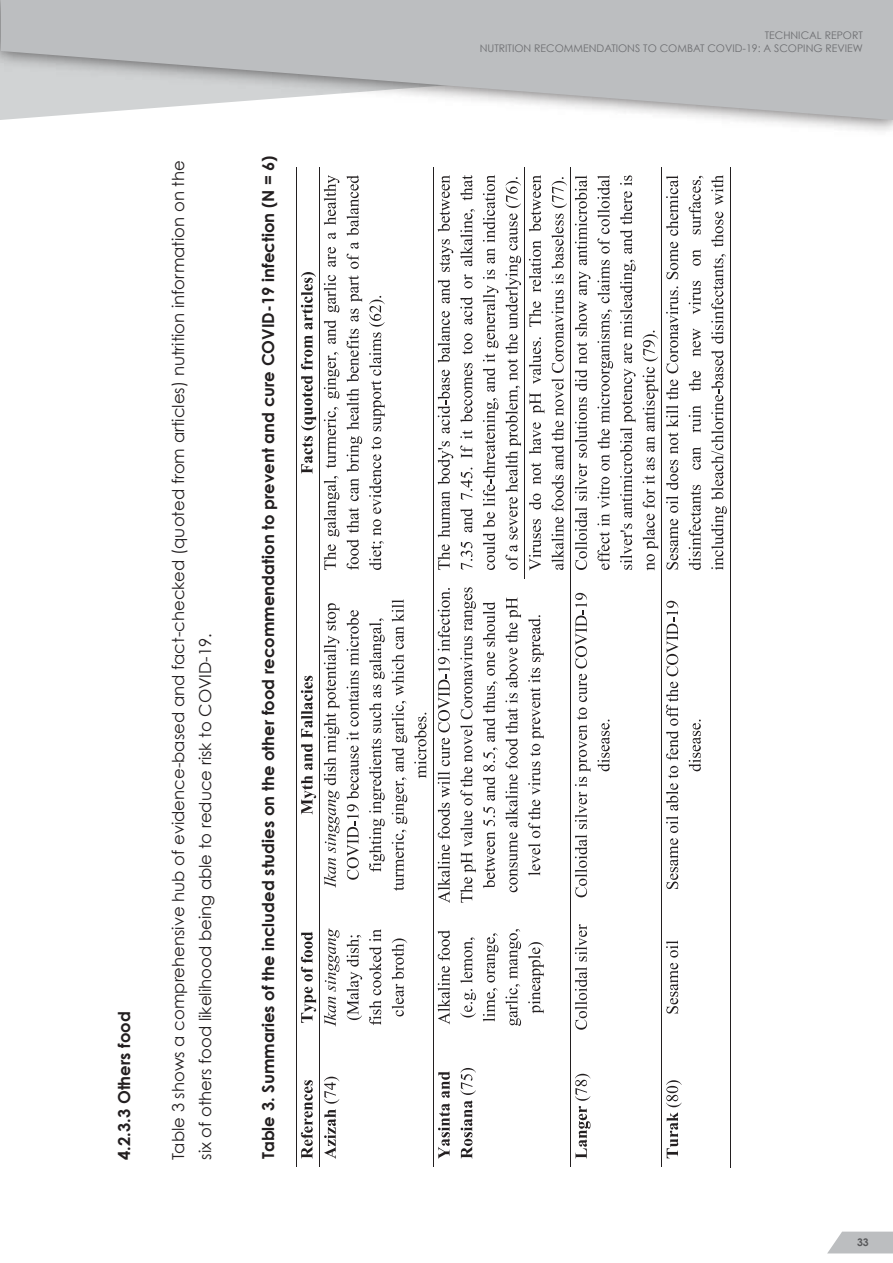
<style>
.page{position:relative;width:893px;height:1263px;background:#fff}
.page>*{position:absolute;margin:0;border:0;box-sizing:border-box;transform-origin:0 0}
.t1{font:16.5px/27px "Century Gothic";color:#231f20}
.t2{font:700 16.5px "Century Gothic";color:#231f20}
.t3{font:10.5px/12.6px "Century Gothic";color:#6d6e71;text-align:right}
.t4{font:700 10.5px "Century Gothic";color:#58595b}
</style>
<div class="page">
<svg style="left:1px;top:0;width:892px;height:120px;background:#c4c6c8"></svg>
<svg style="left:827px;top:1231px;width:66px;height:22px"></svg>
<svg style="left:301px;top:1080px;width:12px;height:79px"></svg>
<svg style="left:301px;top:987px;width:15px;height:36px"></svg>
<svg style="left:301px;top:932px;width:12px;height:49px"></svg>
<svg style="left:301px;top:676px;width:15px;height:138px"></svg>
<svg style="left:301px;top:436px;width:12px;height:38px"></svg>
<svg style="left:301px;top:335px;width:15px;height:95px"></svg>
<svg style="left:301px;top:272px;width:15px;height:57px"></svg>
<hr style="left:296px;top:1043px;width:1px;height:124px;background:#231f20">
<hr style="left:296px;top:912px;width:1px;height:130px;background:#231f20">
<hr style="left:296px;top:578px;width:1px;height:333px;background:#231f20">
<hr style="left:296px;top:167px;width:1px;height:411px;background:#231f20">
<svg style="left:324px;top:1077px;width:15px;height:82px"></svg>
<svg style="left:324px;top:928px;width:15px;height:98px"></svg>
<svg style="left:347px;top:935px;width:15px;height:85px"></svg>
<svg style="left:369px;top:929px;width:12px;height:96px"></svg>
<svg style="left:392px;top:938px;width:15px;height:78px"></svg>
<svg style="left:324px;top:603px;width:15px;height:285px"></svg>
<svg style="left:347px;top:746px;width:12px;height:134px"></svg>
<svg style="left:347px;top:610px;width:12px;height:130px"></svg>
<svg style="left:369px;top:739px;width:16px;height:133px"></svg>
<svg style="left:369px;top:618px;width:16px;height:115px"></svg>
<svg style="left:392px;top:599px;width:15px;height:292px"></svg>
<svg style="left:414px;top:713px;width:12px;height:65px"></svg>
<svg style="left:324px;top:247px;width:15px;height:323px"></svg>
<svg style="left:328px;top:232px;width:8px;height:7px"></svg>
<svg style="left:324px;top:175px;width:15px;height:50px"></svg>
<svg style="left:347px;top:175px;width:15px;height:395px"></svg>
<svg style="left:369px;top:296px;width:16px;height:274px"></svg>
<hr style="left:319px;top:1043px;width:1px;height:124px;background:#231f20">
<hr style="left:319px;top:912px;width:1px;height:130px;background:#231f20">
<hr style="left:319px;top:578px;width:1px;height:333px;background:#231f20">
<hr style="left:319px;top:167px;width:1px;height:411px;background:#231f20">
<svg style="left:438px;top:1071px;width:12px;height:88px"></svg>
<svg style="left:460px;top:1068px;width:16px;height:91px"></svg>
<svg style="left:438px;top:930px;width:12px;height:94px"></svg>
<svg style="left:460px;top:989px;width:16px;height:28px"></svg>
<svg style="left:460px;top:937px;width:15px;height:46px"></svg>
<svg style="left:483px;top:933px;width:15px;height:89px"></svg>
<svg style="left:505px;top:929px;width:16px;height:97px"></svg>
<svg style="left:528px;top:942px;width:16px;height:71px"></svg>
<svg style="left:438px;top:738px;width:12px;height:165px"></svg>
<svg style="left:438px;top:588px;width:12px;height:144px"></svg>
<svg style="left:460px;top:587px;width:16px;height:316px"></svg>
<svg style="left:483px;top:807px;width:12px;height:81px"></svg>
<svg style="left:483px;top:748px;width:15px;height:53px"></svg>
<svg style="left:483px;top:602px;width:15px;height:140px"></svg>
<svg style="left:505px;top:693px;width:13px;height:199px"></svg>
<svg style="left:505px;top:597px;width:16px;height:90px"></svg>
<svg style="left:528px;top:615px;width:16px;height:260px"></svg>
<svg style="left:438px;top:370px;width:15px;height:200px"></svg>
<svg style="left:438px;top:175px;width:15px;height:188px"></svg>
<svg style="left:460px;top:175px;width:15px;height:395px"></svg>
<svg style="left:483px;top:512px;width:12px;height:58px"></svg>
<svg style="left:483px;top:175px;width:15px;height:331px"></svg>
<svg style="left:505px;top:177px;width:16px;height:393px"></svg>
<hr style="left:433px;top:1043px;width:1px;height:124px;background:#231f20">
<hr style="left:433px;top:912px;width:1px;height:130px;background:#231f20">
<hr style="left:433px;top:578px;width:1px;height:333px;background:#231f20">
<hr style="left:433px;top:167px;width:1px;height:411px;background:#231f20">
<svg style="left:529px;top:493px;width:12px;height:77px"></svg>
<svg style="left:529px;top:337px;width:15px;height:147px"></svg>
<svg style="left:529px;top:175px;width:12px;height:152px"></svg>
<svg style="left:551px;top:214px;width:13px;height:356px"></svg>
<svg style="left:551px;top:177px;width:16px;height:31px"></svg>
<hr style="left:524px;top:167px;width:1px;height:411px;background:#231f20">
<svg style="left:575px;top:1074px;width:15px;height:85px"></svg>
<svg style="left:575px;top:924px;width:12px;height:106px"></svg>
<svg style="left:575px;top:674px;width:15px;height:223px"></svg>
<svg style="left:575px;top:593px;width:12px;height:75px"></svg>
<svg style="left:597px;top:719px;width:13px;height:52px"></svg>
<svg style="left:575px;top:175px;width:15px;height:395px"></svg>
<svg style="left:597px;top:175px;width:16px;height:395px"></svg>
<svg style="left:620px;top:369px;width:16px;height:201px"></svg>
<svg style="left:620px;top:260px;width:16px;height:103px"></svg>
<svg style="left:620px;top:175px;width:12px;height:79px"></svg>
<svg style="left:643px;top:367px;width:15px;height:203px"></svg>
<svg style="left:643px;top:331px;width:15px;height:30px"></svg>
<hr style="left:570px;top:1043px;width:1px;height:124px;background:#231f20">
<hr style="left:570px;top:912px;width:1px;height:130px;background:#231f20">
<hr style="left:570px;top:578px;width:1px;height:333px;background:#231f20">
<hr style="left:570px;top:167px;width:1px;height:411px;background:#231f20">
<svg style="left:666px;top:1080px;width:16px;height:78px"></svg>
<svg style="left:666px;top:940px;width:12px;height:73px"></svg>
<svg style="left:666px;top:766px;width:12px;height:123px"></svg>
<svg style="left:666px;top:682px;width:12px;height:78px"></svg>
<svg style="left:666px;top:601px;width:12px;height:75px"></svg>
<svg style="left:689px;top:719px;width:12px;height:52px"></svg>
<svg style="left:666px;top:380px;width:12px;height:189px"></svg>
<svg style="left:666px;top:286px;width:12px;height:87px"></svg>
<svg style="left:666px;top:175px;width:12px;height:104px"></svg>
<svg style="left:689px;top:485px;width:12px;height:85px"></svg>
<svg style="left:693px;top:447px;width:8px;height:23px"></svg>
<svg style="left:689px;top:405px;width:12px;height:28px"></svg>
<svg style="left:689px;top:249px;width:12px;height:142px"></svg>
<svg style="left:689px;top:176px;width:14px;height:58px"></svg>
<svg style="left:711px;top:506px;width:16px;height:64px"></svg>
<svg style="left:711px;top:175px;width:15px;height:325px"></svg>
<hr style="left:661px;top:1043px;width:1px;height:124px;background:#231f20">
<hr style="left:661px;top:912px;width:1px;height:130px;background:#231f20">
<hr style="left:661px;top:578px;width:1px;height:333px;background:#231f20">
<hr style="left:661px;top:167px;width:1px;height:411px;background:#231f20">
<hr style="left:730px;top:1043px;width:1px;height:125px;background:#231f20">
<hr style="left:730px;top:912px;width:1px;height:131px;background:#231f20">
<hr style="left:730px;top:578px;width:1px;height:334px;background:#231f20">
<hr style="left:730px;top:167px;width:1px;height:412px;background:#231f20">
<p class="t2" style="left:114px;top:1160px;width:150px;rotate:-90deg">4.2.3.3 Others food</p>
<p class="t1" style="left:164px;top:1160px;width:1001px;rotate:-90deg">Table 3 shows a comprehensive hub of evidence-based and fact-checked (quoted from articles) nutrition information on the six of others food likelihood being able to reduce risk to COVID-19.</p>
<p class="t2" style="left:258px;top:1159px;width:1005px;rotate:-90deg">Table 3. Summaries of the included studies on the other food recommendation to prevent and cure COVID-19 infection (N = 6)</p>
<p class="t3" style="left:480px;top:29px;width:385px">TECHNICAL REPORT<br>NUTRITION RECOMMENDATIONS TO COMBAT COVID-19: A SCOPING REVIEW</p>
<p class="t4" style="left:857px;top:1235px;width:13px">33</p>
</div>
